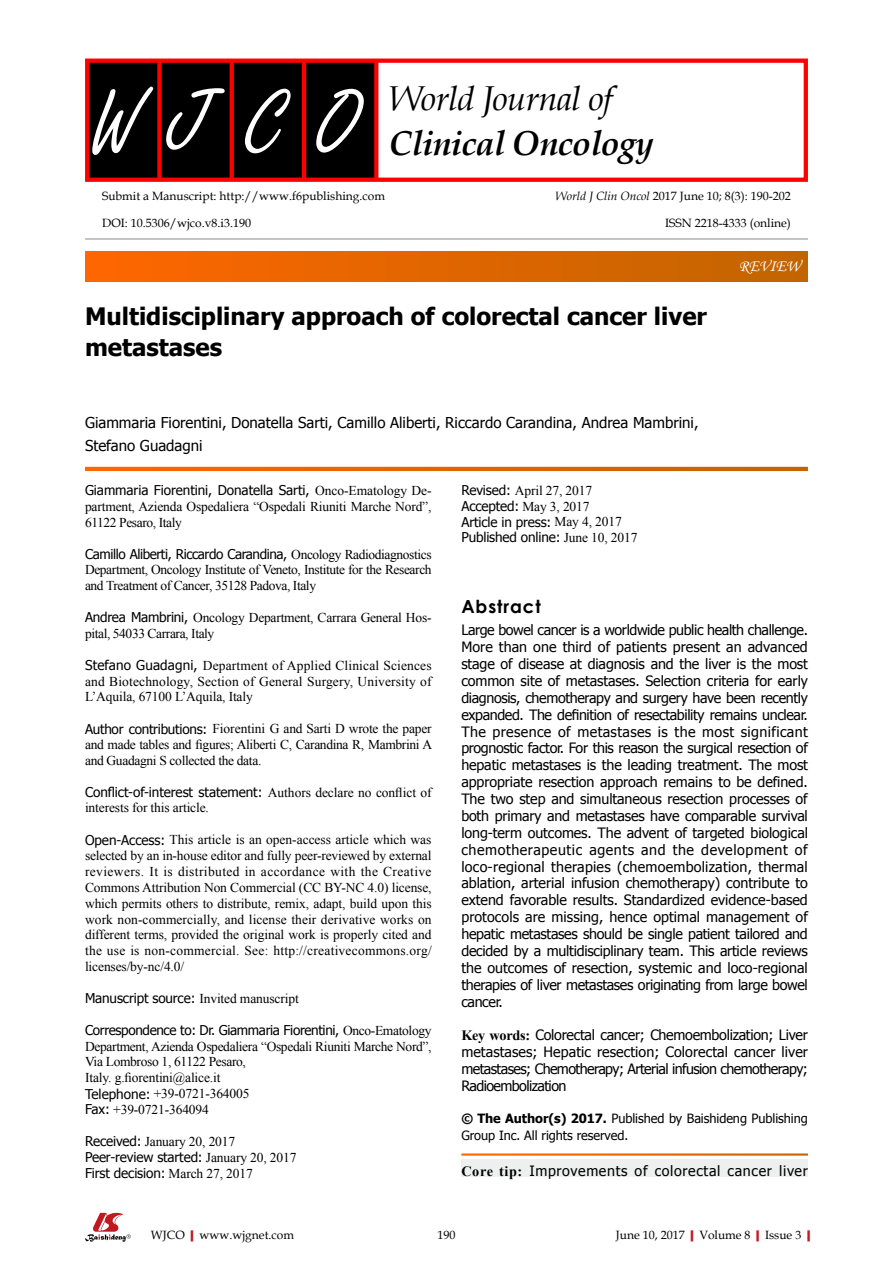
<style>
.page{position:relative;width:893px;height:1263px;background:#fff}
.page>*{position:absolute;margin:0;border:0;box-sizing:border-box;transform-origin:0 0}
.t1{font:94.5px "Freestyle Script";color:#fff;scale:.95 1}
.t2{font:italic 700 34.5px "Book Antiqua";letter-spacing:-.02em;color:#000}
.t3{font:italic 34.5px "Book Antiqua";letter-spacing:-.02em;color:#000}
.t4{font:700 24px/31.5px "Tahoma";color:#000}
.t5{font:700 18px "Century Gothic";letter-spacing:.05em;color:#000}
.t6{font:16.5px "Monotype Corsiva";color:#fff}
.t7{font:15px/22.5px "Tahoma";color:#000}
.t8{font:14.25px/17px "Tahoma";letter-spacing:-.025em;color:#000;text-align:justify}
.t9{font:14.25px "Tahoma";letter-spacing:.045em;color:#000}
.t10{font:13.5px/15.9px "Times New Roman";letter-spacing:-.02em;color:#000}
.t11{font:13.5px/15.5px "Tahoma";letter-spacing:-.01em;color:#000}
.t12{font:13.5px "Tahoma";letter-spacing:-.03em;color:#000}
.t13{font:12.75px/16.8px "Tahoma";letter-spacing:-.005em;color:#000}
.t14{font:12px "Book Antiqua";color:#000}
.s1{font-style:italic}
.s2{font-family:"Times New Roman"}
.s3{font-family:"Tahoma"}
.s4{font-family:"Times New Roman";font-weight:700}
.s5{font-weight:700}
.s6{font-weight:700;color:#c01920}
</style>
<div class="page">
<div style="left:461px;top:1159px;width:347px;height:18px;background:#eeefef"></div>
<div style="left:85px;top:252px;width:723px;height:29px;background:linear-gradient(to right,#f60,#c16500)"></div>
<hr style="left:85px;top:239px;width:723px;height:1px;background:#898989">
<svg style="left:85px;top:467px;width:723px;height:4px;background:#e06500"></svg>
<svg style="left:85px;top:1213px;width:46px;height:29px"></svg>
<div style="left:87px;top:60px;width:289px;height:121px;background:#000"></div>
<div style="left:157px;top:60px;width:5px;height:121px;background:#f00"></div>
<svg style="left:230px;top:64px;width:4px;height:113px"></svg>
<hr style="left:302px;top:60px;width:4px;height:121px;background:#f00">
<svg style="left:374px;top:64px;width:4px;height:113px"></svg>
<div style="left:85px;top:59px;width:723px;height:123px;border:4px solid #f00"></div>
<h1 class="t1" style="left:90px;top:71px;width:284px">WJCO</h1>
<h2 class="t3" style="left:389px;top:74px;width:225px">World Journal of</h2>
<h2 class="t2" style="left:389px;top:120px;width:266px">Clinical Oncology</h2>
<p class="t14" style="left:102px;top:188px;width:284px">Submit a Manuscript: http://www.f6publishing.com</p>
<p class="t14" style="left:102px;top:215px;width:151px">DOI: 10.5306/wjco.v8.i3.190</p>
<p class="t14" style="left:555px;top:188px;width:237px"><span class="s1">World J Clin Oncol</span> 2017 June 10; 8(3): 190-202</p>
<p class="t14" style="left:665px;top:215px;width:127px">ISSN 2218-4333 (online)</p>
<p class="t6" style="left:739px;top:256px;width:63px">REVIEW</p>
<h3 class="t4" style="left:85px;top:299px;width:623px">Multidisciplinary approach of colorectal cancer liver metastases</h3>
<p class="t7" style="left:85px;top:411px;width:615px">Giammaria Fiorentini, Donatella Sarti, Camillo Aliberti, Riccardo Carandina, Andrea Mambrini,<br>Stefano Guadagni</p>
<p class="t11" style="left:85px;top:482px;width:347px">Giammaria Fiorentini, Donatella Sarti, <span class="s2">Onco-Ematology De-</span></p>
<p class="t10" style="left:85px;top:498px;width:348px">partment, Azienda Ospedaliera “Ospedali Riuniti Marche Nord”,<br>61122 Pesaro, Italy</p>
<p class="t12" style="left:85px;top:545px;width:348px">Camillo Aliberti, Riccardo Carandina, <span class="s2">Oncology Radiodiagnostics</span></p>
<p class="t10" style="left:85px;top:562px;width:348px">Department, Oncology Institute of Veneto, Institute for the Research and Treatment of Cancer, 35128 Padova, Italy</p>
<p class="t10" style="left:85px;top:609px;width:347px"><span class="s3">Andrea Mambrini,</span> Oncology Department, Carrara General Hos&shy;pital, 54033 Carrara, Italy</p>
<p class="t10" style="left:85px;top:657px;width:348px;text-align:justify"><span class="s3">Stefano Guadagni,</span> Department of Applied Clinical Sciences and Biotechnology, Section of General Surgery, University of L’Aquila, 67100 L’Aquila, Italy</p>
<p class="t10" style="left:85px;top:720px;width:349px;text-align:justify"><span class="s3">Author contributions:</span> Fiorentini G and Sarti D wrote the paper and made tables and figures; Aliberti C, Carandina R, Mambrini A and Guadagni S collected the data.</p>
<p class="t11" style="left:85px;top:784px;width:348px">Conflict-of-interest statement: <span class="s2">Authors declare no conflict of</span></p>
<p class="t10" style="left:85px;top:800px;width:125px">interests for this article.</p>
<p class="t10" style="left:85px;top:831px;width:348px;text-align:justify"><span class="s3">Open-Access:</span> This article is an open-access article which was selected by an in-house editor and fully peer-reviewed by external reviewers. It is distributed in accordance with the Creative Commons Attribution Non Commercial (CC BY-NC 4.0) license, which permits others to distribute, remix, adapt, build upon this work non-commercially, and license their derivative works on different terms, provided the original work is properly cited and the use is non-commercial. See: http://creativecommons.org/ licenses/by-nc/4.0/</p>
<p class="t11" style="left:85px;top:990px;width:215px">Manuscript source: <span class="s2">Invited manuscript</span></p>
<p class="t11" style="left:85px;top:1022px;width:348px">Correspondence to: Dr. Giammaria Fiorentini, <span class="s2">Onco-Ematology</span></p>
<p class="t10" style="left:85px;top:1038px;width:348px">Department, Azienda Ospedaliera “Ospedali Riuniti Marche Nord”, Via Lombroso 1, 61122 Pesaro,<br>Italy. g.fiorentini@alice.it<br><span class="s3">Telephone:</span> +39-0721-364005<br><span class="s3">Fax:</span> +39-0721-364094</p>
<p class="t10" style="left:85px;top:1133px;width:152px"><span class="s3">Received:</span> January 20, 2017</p>
<p class="t11" style="left:85px;top:1148px;width:213px;line-height:15.9px">Peer-review started: <span class="s2">January 20, 2017<br></span>First decision: <span class="s2">March 27, 2017</span></p>
<p class="t10" style="left:461px;top:482px;width:132px"><span class="s3">Revised:</span> April 27, 2017</p>
<p class="t11" style="left:461px;top:498px;width:178px">Accepted: <span class="s2">May 3, 2017<br></span>Article in press: <span class="s2">May 4, 2017<br></span>Published online: <span class="s2">June 10, 2017</span></p>
<p class="t5" style="left:461px;top:592px;width:81px">Abstract</p>
<p class="t8" style="left:461px;top:621px;width:348px">Large bowel cancer is a worldwide public health challenge.<br>More than one third of patients present an advanced stage of disease at diagnosis and the liver is the most common site of metastases. Selection criteria for early diagnosis, chemotherapy and surgery have been recently expanded. The definition of resectability remains unclear.<br>The presence of metastases is the most significant prognostic factor. For this reason the surgical resection of hepatic metastases is the leading treatment. The most appropriate resection approach remains to be defined.<br>The two step and simultaneous resection processes of both primary and metastases have comparable survival long-term outcomes. The advent of targeted biological chemotherapeutic agents and the development of loco-regional therapies (chemoembolization, thermal ablation, arterial infusion chemotherapy) contribute to extend favorable results. Standardized evidence-based protocols are missing, hence optimal management of hepatic metastases should be single patient tailored and decided by a multidisciplinary team. This article reviews the outcomes of resection, systemic and loco-regional therapies of liver metastases originating from large bowel cancer.</p>
<p class="t8" style="left:461px;top:1026px;width:348px"><span class="s4">Key words:</span> Colorectal cancer; Chemoembolization; Liver metastases; Hepatic resection; Colorectal cancer liver metastases; Chemotherapy; Arterial infusion chemotherapy; Radioembolization</p>
<p class="t13" style="left:461px;top:1110px;width:348px"><span class="s5">© The Author(s) 2017.</span> Published by Baishideng Publishing<br>Group Inc. All rights reserved.</p>
<p class="t9" style="left:461px;top:1161px;width:348px"><span class="s4">Core tip:</span> Improvements of colorectal cancer liver</p>
<p class="t14" style="left:151px;top:1226px;width:145px">WJCO<span class="s6">|</span>www.wjgnet.com</p>
<p class="t14" style="left:437px;top:1226px;width:19px">190</p>
<p class="t14" style="left:616px;top:1226px;width:202px">June 10, 2017<span class="s6">|</span>Volume 8<span class="s6">|</span>Issue 3<span class="s6">|</span></p>
</div>
